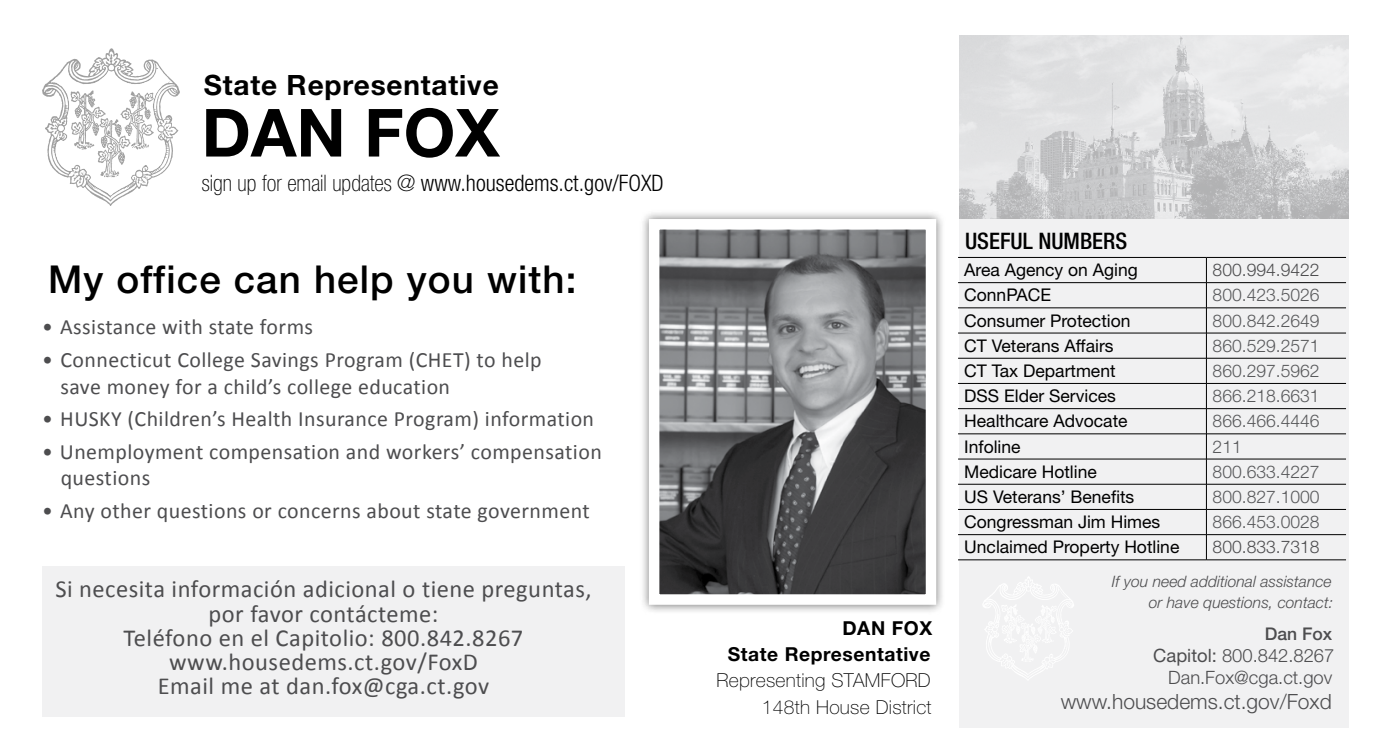
<style>
.page{position:relative;width:1386px;height:756px;background:#fff}
.page>*{position:absolute;margin:0;border:0;box-sizing:border-box;transform-origin:0 0}
.t1{font:700 66.5px "Helvetica Neue LT Std";color:#000}
.t2{font:500 38.5px "Helvetica Neue LT Std";letter-spacing:.03em;color:#000}
.t3{font:700 28px "Helvetica Neue LT Std";letter-spacing:.03em;color:#000}
.t4{font:24.5px/24.2px "Calibri";letter-spacing:.02em;color:#4d4d4f;text-align:center}
.t5{font:300 condensed 22.75px "Helvetica Neue LT Std";color:#000}
.t6{font:500 condensed 22.75px "Helvetica Neue LT Std";color:#000}
.t7{font:21.88px/26.2px "Calibri";letter-spacing:.02em;color:#4d4d4f}
.t8{font:300 21px "Helvetica Neue LT Std";color:#4d4d4f}
.t9{font:100 19.25px/26.2px "Helvetica Neue LT Std";letter-spacing:.015em;color:#000;text-align:right}
.t10{font:700 19.25px/26.2px "Helvetica Neue LT Std";letter-spacing:.03em;color:#000}
.t11{font:300 18.38px/22.1px "Helvetica Neue LT Std";color:#4d4d4f;text-align:right}
.t12{font:17.5px "Helvetica Neue LT Std";color:#000}
.t13{font:300 17.5px "Helvetica Neue LT Std";color:#58595b}
.t14{font:300 17.5px "Helvetica Neue LT Std";color:#4d4d4f}
.t15{font:500 17.5px "Helvetica Neue LT Std";color:#4d4d4f}
.t16{font:italic 300 15.75px/21px "Helvetica Neue LT Std";color:#4d4d4f;text-align:right}
.s1{font-weight:100}
.s2{font-weight:400}
</style>
<div class="page">
<div style="left:42px;top:566px;width:583px;height:151px;background:#f1f1f2"></div>
<svg style="left:42px;top:48px;width:138px;height:158px"></svg>
<div style="left:959px;top:36px;width:390px;height:692px;background:#f1f1f2"></div>
<img style="left:959px;top:36px;width:390px;height:183px">
<hr style="left:958px;top:257px;width:248px;height:1px;background:#000">
<hr style="left:958px;top:282px;width:248px;height:1px;background:#000">
<hr style="left:958px;top:308px;width:248px;height:1px;background:#000">
<hr style="left:958px;top:333px;width:248px;height:1px;background:#000">
<hr style="left:958px;top:358px;width:248px;height:1px;background:#000">
<hr style="left:958px;top:383px;width:248px;height:1px;background:#000">
<hr style="left:958px;top:408px;width:248px;height:1px;background:#000">
<hr style="left:958px;top:434px;width:248px;height:1px;background:#000">
<hr style="left:958px;top:459px;width:248px;height:1px;background:#000">
<hr style="left:958px;top:484px;width:248px;height:1px;background:#000">
<hr style="left:958px;top:509px;width:248px;height:1px;background:#000">
<svg style="left:1206px;top:258px;width:1px;height:302px"></svg>
<hr style="left:1206px;top:257px;width:140px;height:1px;background:#000">
<hr style="left:1206px;top:282px;width:140px;height:1px;background:#000">
<hr style="left:1206px;top:308px;width:140px;height:1px;background:#000">
<hr style="left:1206px;top:333px;width:140px;height:1px;background:#000">
<hr style="left:1206px;top:358px;width:140px;height:1px;background:#000">
<hr style="left:1206px;top:383px;width:140px;height:1px;background:#000">
<hr style="left:1206px;top:408px;width:140px;height:1px;background:#000">
<hr style="left:1206px;top:434px;width:140px;height:1px;background:#000">
<hr style="left:1206px;top:459px;width:140px;height:1px;background:#000">
<hr style="left:1206px;top:484px;width:140px;height:1px;background:#000">
<hr style="left:1206px;top:509px;width:140px;height:1px;background:#000">
<hr style="left:958px;top:534px;width:248px;height:1px;background:#000">
<hr style="left:1206px;top:534px;width:140px;height:1px;background:#000">
<hr style="left:958px;top:560px;width:248px;height:1px;background:#000">
<hr style="left:1206px;top:560px;width:140px;height:1px;background:#000">
<svg style="left:983px;top:577px;width:91px;height:103px"></svg>
<div style="left:639px;top:209px;width:307px;height:405px;background:#000;opacity:.55"></div>
<img style="left:660px;top:230px;width:265px;height:364px">
<div style="left:649px;top:219px;width:287px;height:386px;border:10px solid #fff"></div>
<p class="t3" style="left:204px;top:67px;width:296px">State Representative</p>
<h1 class="t1" style="left:202px;top:92px;width:300px">Dan fox</h1>
<p class="t5" style="left:202px;top:170px;width:464px"><span class="s1">sign up for email updates @</span> www.housedems.ct.gov/FOXD</p>
<h2 class="t2" style="left:48px;top:257px;width:530px">My office can help you with:</h2>
<p class="t7" style="left:42px;top:313px;width:273px">• Assistance with state forms</p>
<p class="t7" style="left:60px;top:346px;width:483px;text-indent:-18px">• Connecticut College Savings Program (CHET) to help save money for a child’s college education</p>
<p class="t7" style="left:42px;top:405px;width:554px">• HUSKY (Children’s Health Insurance Program) information</p>
<p class="t7" style="left:61px;top:438px;width:543px;text-indent:-19px">• Unemployment compensation and workers’ compensation questions</p>
<p class="t7" style="left:42px;top:497px;width:549px">• Any other questions or concerns about state government</p>
<p class="t4" style="left:55px;top:576px;width:538px">Si necesita información adicional o tiene preguntas, por favor contácteme:<br>Teléfono en el Capitolio: 800.842.8267 www.housedems.ct.gov/FoxD<br>Email me at dan.fox@cga.ct.gov</p>
<p class="t10" style="left:728px;top:614px;width:204px;text-indent:115px">Dan FOX<br>State Representative</p>
<p class="t9" style="left:716px;top:667px;width:217px">Representing STAMFORD<br>148th House District</p>
<p class="t6" style="left:965px;top:228px;width:164px">USEFUL NUMBERS</p>
<p class="t12" style="left:964px;top:259px;width:175px">Area Agency on Aging</p>
<p class="t14" style="left:1213px;top:259px;width:109px">800.994.9422</p>
<p class="t12" style="left:964px;top:285px;width:88px">ConnPACE</p>
<p class="t13" style="left:1213px;top:284px;width:109px">800.423.5026</p>
<p class="t12" style="left:964px;top:310px;width:168px">Consumer Protection</p>
<p class="t13" style="left:1213px;top:310px;width:109px">800.842.2649</p>
<p class="t12" style="left:964px;top:335px;width:151px">CT Veterans Affairs</p>
<p class="t13" style="left:1213px;top:335px;width:109px">860.529.2571</p>
<p class="t12" style="left:964px;top:360px;width:153px">CT Tax Department</p>
<p class="t13" style="left:1213px;top:360px;width:109px">860.297.5962</p>
<p class="t12" style="left:964px;top:385px;width:153px">DSS Elder Services</p>
<p class="t13" style="left:1213px;top:385px;width:109px">866.218.6631</p>
<p class="t12" style="left:964px;top:411px;width:165px">Healthcare Advocate</p>
<p class="t13" style="left:1213px;top:410px;width:109px">866.466.4446</p>
<p class="t12" style="left:964px;top:436px;width:58px">Infoline</p>
<p class="t13" style="left:1213px;top:436px;width:31px">211</p>
<p class="t12" style="left:964px;top:461px;width:134px">Medicare Hotline</p>
<p class="t13" style="left:1213px;top:461px;width:109px">800.633.4227</p>
<p class="t12" style="left:964px;top:486px;width:172px">US Veterans’ Benefits</p>
<p class="t13" style="left:1213px;top:486px;width:109px">800.827.1000</p>
<p class="t12" style="left:964px;top:511px;width:198px">Congressman Jim Himes</p>
<p class="t13" style="left:1213px;top:511px;width:109px">866.453.0028</p>
<p class="t12" style="left:964px;top:537px;width:217px">Unclaimed Property Hotline</p>
<p class="t14" style="left:1213px;top:536px;width:109px">800.833.7318</p>
<p class="t16" style="left:1112px;top:571px;width:223px">If you need additional assistance or have questions, contact:</p>
<p class="t15" style="left:1265px;top:623px;width:69px">Dan Fox</p>
<p class="t11" style="left:1153px;top:644px;width:183px"><span class="s2">Capitol:</span> 800.842.8267<br>Dan.Fox@cga.ct.gov</p>
<p class="t8" style="left:1061px;top:689px;width:273px">www.housedems.ct.gov/Foxd</p>
</div>
